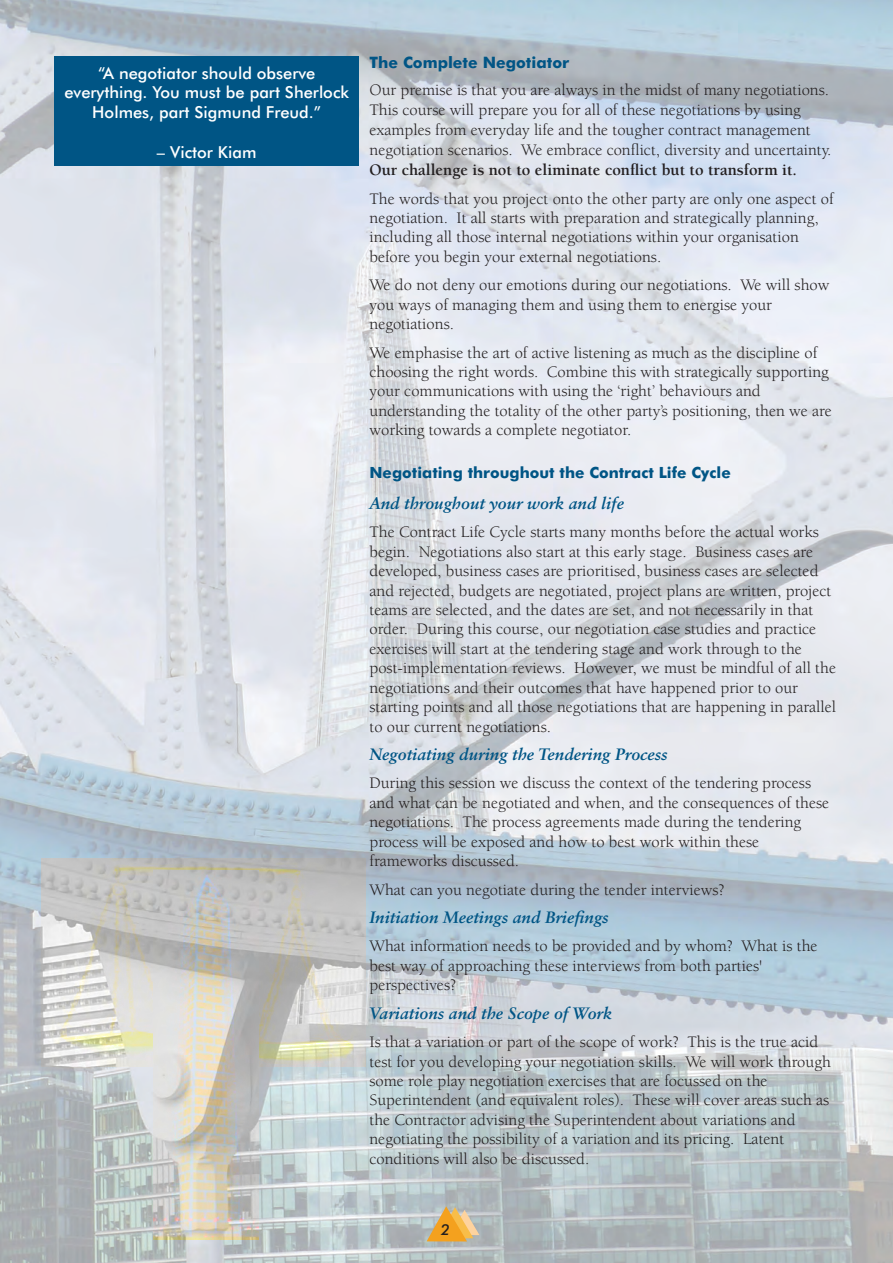
<style>
.page{position:relative;width:893px;height:1263px;background:#fff}
.page>*{position:absolute;margin:0;border:0;box-sizing:border-box;transform-origin:0 0}
.t1{font:16.5px/19.4px "Berkeley Std";color:#231f20}
.t2{font:italic 700 16.5px "Sabon LT Std";color:#005585}
.t3{font:500 16.5px/19.8px "Futura BT";color:#fff;text-align:center}
.t4{font:700 16.5px "Berkeley Std";color:#231f20}
.t5{font:700 15.75px "Futura BT";color:#005585}
.t6{font:700 15.45px "Futura BT";color:#005585}
.t7{font:italic 500 15px "Futura BT";color:#231f20}
</style>
<div class="page">
<img style="left:0;top:0;width:893px;height:1263px">
<svg style="left:427px;top:1206px;width:52px;height:35px;background:#dcb571"></svg>
<img style="left:42px;top:859px;width:324px;height:207px">
<img style="left:154px;top:870px;width:105px;height:369px">
<div style="left:54px;top:56px;width:305px;height:110px;background:#005585"></div>
<p class="t3" style="left:64px;top:64px;width:286px">“A negotiator should observe everything. You must be part Sherlock<br>Holmes, part Sigmund Freud.”</p>
<p class="t3" style="left:157px;top:144px;width:101px">– Victor Kiam</p>
<p class="t5" style="left:369px;top:56px;width:201px">The Complete Negotiator</p>
<p class="t1" style="left:369px;top:81px;width:463px;line-height:20.1px">Our premise is that you are always in the midst of many negotiations.<br>This course will prepare you for all of these negotiations by using examples from everyday life and the tougher contract management negotiation scenarios. We embrace conflict, diversity and uncertainty.</p>
<p class="t4" style="left:369px;top:163px;width:429px">Our challenge is not to eliminate conflict but to transform it.</p>
<p class="t1" style="left:369px;top:190px;width:466px">The words that you project onto the other party are only one aspect of negotiation. It all starts with preparation and strategically planning, including all those internal negotiations within your organisation before you begin your external negotiations.</p>
<p class="t1" style="left:369px;top:277px;width:461px">We do not deny our emotions during our negotiations. We will show you ways of managing them and using them to energise your negotiations.</p>
<p class="t1" style="left:369px;top:344px;width:464px">We emphasise the art of active listening as much as the discipline of choosing the right words. Combine this with strategically supporting your communications with using the ‘right’ behaviours and understanding the totality of the other party’s positioning, then we are working towards a complete negotiator.</p>
<p class="t6" style="left:369px;top:467px;width:363px">Negotiating throughout the Contract Life Cycle</p>
<p class="t2" style="left:369px;top:496px;width:256px">And throughout your work and life</p>
<p class="t1" style="left:369px;top:524px;width:468px">The Contract Life Cycle starts many months before the actual works begin. Negotiations also start at this early stage. Business cases are developed, business cases are prioritised, business cases are selected and rejected, budgets are negotiated, project plans are written, project teams are selected, and the dates are set, and not necessarily in that order. During this course, our negotiation case studies and practice exercises will start at the tendering stage and work through to the post-implementation reviews. However, we must be mindful of all the negotiations and their outcomes that have happened prior to our starting points and all those negotiations that are happening in parallel to our current negotiations.</p>
<p class="t2" style="left:369px;top:747px;width:300px">Negotiating during the Tendering Process</p>
<p class="t1" style="left:369px;top:775px;width:461px">During this session we discuss the context of the tendering process and what can be negotiated and when, and the consequences of these negotiations. The process agreements made during the tendering process will be exposed and how to best work within these frameworks discussed.</p>
<p class="t1" style="left:369px;top:881px;width:357px">What can you negotiate during the tender interviews?</p>
<p class="t2" style="left:369px;top:910px;width:241px">Initiation Meetings and Briefings</p>
<p class="t1" style="left:369px;top:938px;width:450px">What information needs to be provided and by whom? What is the best way of approaching these interviews from both parties' perspectives?</p>
<p class="t2" style="left:369px;top:1006px;width:244px">Variations and the Scope of Work</p>
<p class="t1" style="left:369px;top:1034px;width:463px">Is that a variation or part of the scope of work? This is the true acid test for you developing your negotiation skills. We will work through some role play negotiation exercises that are focussed on the Superintendent (and equivalent roles). These will cover areas such as the Contractor advising the Superintendent about variations and negotiating the possibility of a variation and its pricing. Latent conditions will also be discussed.</p>
<p class="t7" style="left:441px;top:1224px;width:10px">2</p>
</div>
